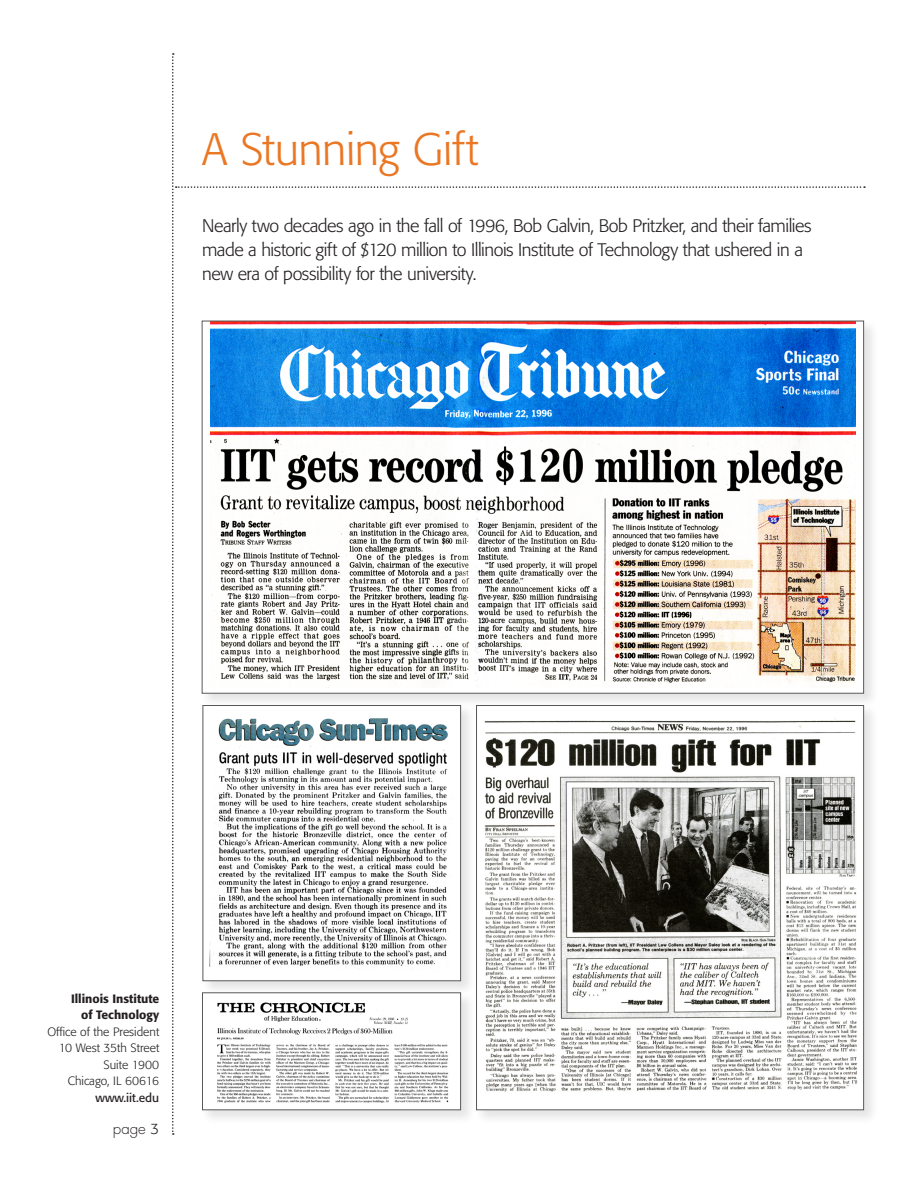
<style>
.page{position:relative;width:918px;height:1188px;background:#fff}
.page>*{position:absolute;margin:0;border:0;box-sizing:border-box;transform-origin:0 0}
.t1{font:300 45px "Formata";letter-spacing:-.015em;color:#ea7724}
.t2{font:300 18px/24px "Formata";letter-spacing:-.025em;color:#231f20}
.t3{font:300 15px "Futura";color:#231f20}
.t4{font:300 12px/16.5px "Formata";color:#231f20;text-align:right}
.t5{font:500 12px/16.5px "Formata";color:#231f20;text-align:right}
.t6{font:12px "Formata";color:#231f20}
.s1{font-family:"Formata"}
</style>
<div class="page">
<div style="left:200px;top:319px;width:679px;height:389px;background:#231f20;opacity:.12"></div>
<div style="left:202px;top:321px;width:662px;height:372px;background:#fff"></div>
<img style="left:211px;top:323px;width:644px;height:365px">
<div style="left:201px;top:704px;width:275px;height:292px;background:#231f20;opacity:.12"></div>
<div style="left:203px;top:706px;width:258px;height:275px;background:#fff"></div>
<img style="left:209px;top:718px;width:239px;height:252px">
<div style="left:203px;top:705px;width:258px;height:276px;border:1px solid #57585a"></div>
<div style="left:201px;top:991px;width:275px;height:134px;background:#231f20;opacity:.12"></div>
<div style="left:202px;top:993px;width:259px;height:117px;background:#fff"></div>
<img style="left:217px;top:1002px;width:232px;height:101px">
<div style="left:202px;top:992px;width:259px;height:118px;border:1px solid #57585a"></div>
<div style="left:475px;top:704px;width:404px;height:421px;background:#231f20;opacity:.12"></div>
<div style="left:477px;top:706px;width:387px;height:404px;background:#fff"></div>
<img style="left:484px;top:718px;width:374px;height:374px">
<div style="left:476px;top:705px;width:388px;height:405px;border:1px solid #57585a"></div>
<p class="t1" style="left:202px;top:123px;width:278px">A Stunning Gift</p>
<p class="t2" style="left:202px;top:214px;width:611px">Nearly two decades ago in the fall of 1996, Bob Galvin, Bob Pritzker, and their families made a historic gift of $120 million to Illinois Institute of Technology that ushered in a new era of possibility for the university.</p>
<p class="t5" style="left:71px;top:990px;width:90px">Illinois Institute of Technology</p>
<p class="t4" style="left:47px;top:1023px;width:113px">Office of the President<br>10 West 35th Street<br>Suite 1900<br>Chicago, IL 60616</p>
<p class="t6" style="left:96px;top:1090px;width:65px">www.iit.edu</p>
<p class="t3" style="left:113px;top:1119px;width:48px">page <span class="s1">3</span></p>
</div>
